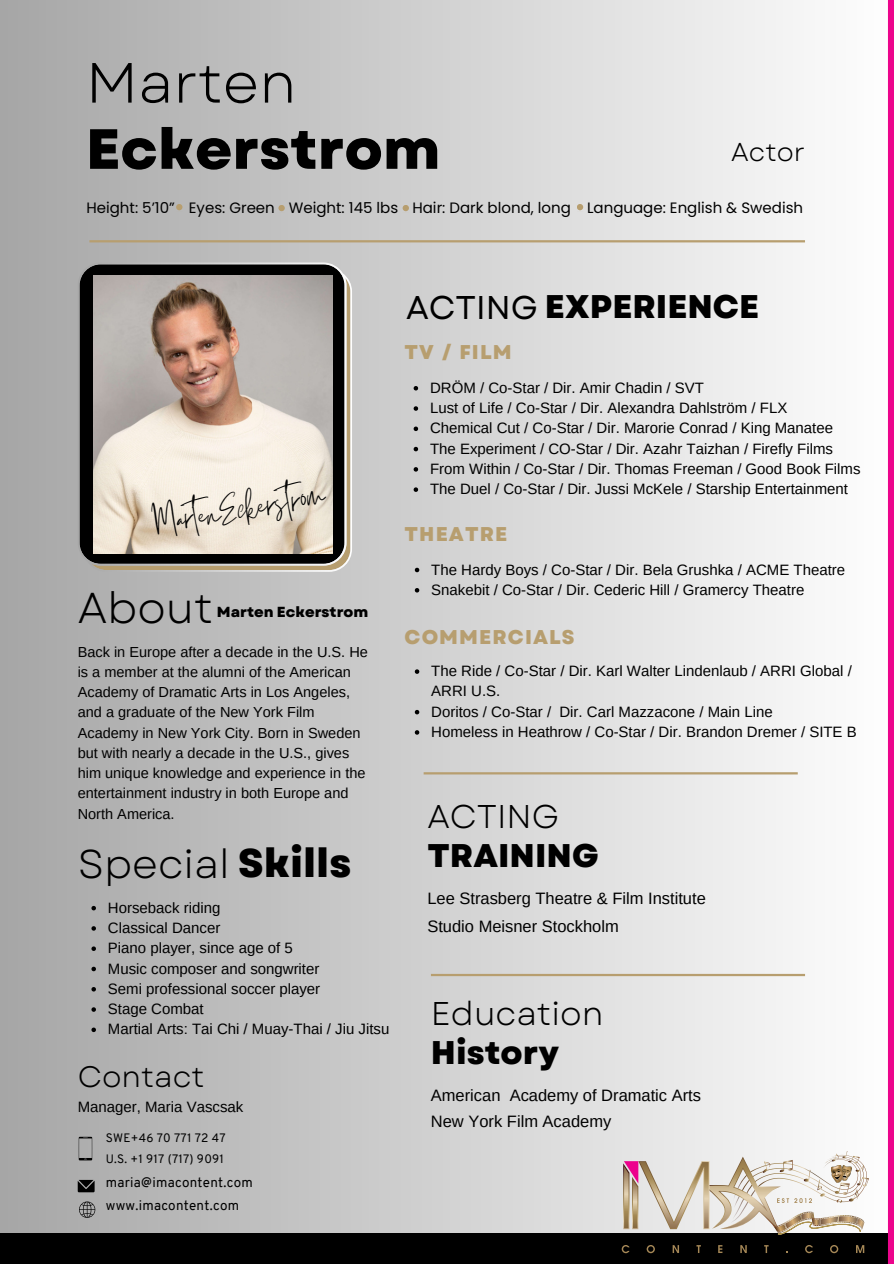
<style>
.page{position:relative;width:894px;height:1264px;background:#fff}
.page>*{position:absolute;margin:0;border:0;box-sizing:border-box;transform-origin:0 0}
.t1{font:800 56.55px "Garet";color:#000}
.t2{font:56.55px "Garet";color:#000}
.t3{font:43.35px "Themysion";color:#000}
.t4{font:43.05px "Garet";color:#000}
.t5{font:40.05px "Garet";color:#000}
.t6{font:32.85px "Garet";color:#000}
.t7{font:800 32.7px "Garet";color:#000}
.t8{font:29.55px "Garet";color:#000}
.t9{font:25.8px "Garet";color:#000}
.t10{font:800 19.95px "Garet";letter-spacing:.055em;color:#b79e6f}
.t11{font:16.5px "Arimo";color:#000}
.t12{font:15px/20.2px "Arimo";color:#000}
.t13{font:15px "Poppins";color:#000}
.t14{font:14.55px/20.2px "Arimo";color:#000}
.t15{font:800 14.55px "Garet";color:#000}
.t16{font:13.35px "Overpass";letter-spacing:.02em;color:#000}
.t17{font:11.85px "Overpass";letter-spacing:.02em;color:#000}
.s1{font-weight:400;font-size:32.85px}
.s2{font-weight:800}
</style>
<div class="page">
<div style="left:0;top:0;width:893px;height:1263px;background:linear-gradient(to right,#a6a6a6,#fefefe)"></div>
<svg style="left:78px;top:262px;width:274px;height:310px;background:#46433e"></svg>
<img style="left:93px;top:276px;width:240px;height:278px">
<hr style="left:89px;top:240px;width:715px;height:2px;background:#b79e6f">
<hr style="left:423px;top:772px;width:374px;height:2px;background:#b79e6f">
<hr style="left:431px;top:973px;width:373px;height:3px;background:#b79e6f">
<svg style="left:78px;top:1179px;width:17px;height:13px"></svg>
<div style="left:0;top:1232px;width:893px;height:31px;background:#000"></div>
<svg style="left:79px;top:1136px;width:13px;height:24px"></svg>
<svg style="left:413px;top:386px;width:5px;height:4px"></svg>
<svg style="left:413px;top:406px;width:5px;height:5px"></svg>
<svg style="left:413px;top:426px;width:5px;height:5px"></svg>
<svg style="left:413px;top:447px;width:5px;height:4px"></svg>
<svg style="left:413px;top:467px;width:5px;height:4px"></svg>
<svg style="left:413px;top:487px;width:5px;height:5px"></svg>
<svg style="left:414px;top:567px;width:5px;height:5px"></svg>
<svg style="left:414px;top:588px;width:5px;height:4px"></svg>
<div style="left:887px;top:0;width:6px;height:1263px;background:#ec048c"></div>
<svg style="left:79px;top:1201px;width:17px;height:17px"></svg>
<svg style="left:621px;top:1245px;width:8px;height:8px"></svg>
<svg style="left:646px;top:1245px;width:8px;height:8px"></svg>
<svg style="left:672px;top:1245px;width:7px;height:7px"></svg>
<svg style="left:696px;top:1245px;width:4px;height:7px"></svg>
<svg style="left:718px;top:1245px;width:4px;height:7px"></svg>
<svg style="left:740px;top:1245px;width:6px;height:7px"></svg>
<svg style="left:764px;top:1245px;width:4px;height:7px"></svg>
<svg style="left:805px;top:1245px;width:7px;height:8px"></svg>
<svg style="left:830px;top:1245px;width:8px;height:8px"></svg>
<svg style="left:856px;top:1245px;width:8px;height:7px"></svg>
<svg style="left:623px;top:1150px;width:245px;height:85px"></svg>
<svg style="left:176px;top:204px;width:6px;height:9px"></svg>
<svg style="left:414px;top:669px;width:5px;height:5px"></svg>
<svg style="left:414px;top:710px;width:5px;height:4px"></svg>
<svg style="left:414px;top:730px;width:5px;height:4px"></svg>
<svg style="left:91px;top:905px;width:5px;height:5px"></svg>
<svg style="left:91px;top:926px;width:5px;height:4px"></svg>
<svg style="left:91px;top:946px;width:5px;height:5px"></svg>
<svg style="left:91px;top:966px;width:5px;height:5px"></svg>
<svg style="left:91px;top:987px;width:5px;height:4px"></svg>
<svg style="left:91px;top:1007px;width:5px;height:4px"></svg>
<svg style="left:91px;top:1027px;width:5px;height:5px"></svg>
<div style="left:278px;top:205px;width:7px;height:6px;background:#b79e6f;border-radius:50%"></div>
<div style="left:402px;top:205px;width:7px;height:6px;background:#b79e6f;border-radius:50%"></div>
<div style="left:576px;top:204px;width:7px;height:6px;background:#b79e6f;border-radius:50%"></div>
<p class="t2" style="left:86px;top:42px;width:212px">Marten</p>
<p class="t1" style="left:86px;top:108px;width:356px">Eckerstrom</p>
<p class="t9" style="left:731px;top:133px;width:75px">Actor</p>
<p class="t13" style="left:86px;top:197px;width:90px">Height: 5’10”</p>
<p class="t13" style="left:189px;top:197px;width:87px">Eyes: Green</p>
<p class="t13" style="left:289px;top:197px;width:111px">Weight: 145 lbs</p>
<p class="t13" style="left:412px;top:197px;width:160px">Hair: Dark blond, long</p>
<p class="t13" style="left:587px;top:197px;width:217px">Language: English &amp; Swedish</p>
<p class="t7" style="left:406px;top:283px;width:354px"><span class="s1">ACTING</span> EXPERIENCE</p>
<p class="t3" style="left:148px;top:490px;width:175px;rotate:-9deg">MartenEckerstrom</p>
<p class="t4" style="left:78px;top:576px;width:137px">About</p>
<p class="t15" style="left:217px;top:601px;width:153px">Marten Eckerstrom</p>
<p class="t14" style="left:78px;top:641px;width:291px">Back in Europe after a decade in the U.S. He is a member at the alumni of the American Academy of Dramatic Arts in Los Angeles, and a graduate of the New York Film Academy in New York City. Born in Sweden but with nearly a decade in the U.S., gives him unique knowledge and experience in the entertainment industry in both Europe and North America.</p>
<p class="t5" style="left:78px;top:834px;width:275px">Special <span class="s2">Skills</span></p>
<p class="t12" style="left:108px;top:897px;width:114px">Horseback riding</p>
<p class="t12" style="left:108px;top:917px;width:114px">Classical Dancer</p>
<p class="t12" style="left:108px;top:937px;width:186px">Piano player, since age of 5</p>
<p class="t12" style="left:108px;top:958px;width:213px">Music composer and songwriter</p>
<p class="t12" style="left:108px;top:978px;width:214px">Semi professional soccer player</p>
<p class="t12" style="left:108px;top:998px;width:97px">Stage Combat</p>
<p class="t12" style="left:108px;top:1018px;width:283px">Martial Arts: Tai Chi / Muay-Thai / Jiu Jitsu</p>
<p class="t8" style="left:78px;top:1055px;width:128px">Contact</p>
<p class="t12" style="left:78px;top:1096px;width:167px">Manager, Maria Vascsak</p>
<p class="t17" style="left:106px;top:1154px;width:120px">U.S. +1 917 (717) 9091</p>
<p class="t16" style="left:106px;top:1200px;width:135px">www.imacontent.com</p>
<p class="t17" style="left:106px;top:1133px;width:121px">SWE+46 70 771 72 47</p>
<p class="t16" style="left:106px;top:1177px;width:148px">maria@imacontent.com</p>
<p class="t10" style="left:404px;top:337px;width:109px">TV / FILM</p>
<p class="t12" style="left:430px;top:377px;width:275px">DRÖM / Co-Star / Dir. Amir Chadin / SVT</p>
<p class="t12" style="left:430px;top:398px;width:358px">Lust of Life / Co-Star / Dir. Alexandra Dahlström / FLX</p>
<p class="t12" style="left:430px;top:418px;width:404px">Chemical Cut / Co-Star / Dir. Marorie Conrad / King Manatee</p>
<p class="t12" style="left:430px;top:438px;width:404px">The Experiment / CO-Star / Dir. Azahr Taizhan / Firefly Films</p>
<p class="t12" style="left:430px;top:458px;width:432px">From Within / Co-Star / Dir. Thomas Freeman / Good Book Films</p>
<p class="t12" style="left:430px;top:479px;width:419px">The Duel / Co-Star / Dir. Jussi McKele / Starship Entertainment</p>
<p class="t10" style="left:404px;top:519px;width:104px">THEATRE</p>
<p class="t12" style="left:431px;top:559px;width:415px">The Hardy Boys / Co-Star / Dir. Bela Grushka / ACME Theatre</p>
<p class="t12" style="left:431px;top:579px;width:374px">Snakebit / Co-Star / Dir. Cederic Hill / Gramercy Theatre</p>
<p class="t10" style="left:404px;top:623px;width:171px">COMMERCIALS</p>
<p class="t12" style="left:431px;top:660px;width:422px">The Ride / Co-Star / Dir. Karl Walter Lindenlaub / ARRI Global /<br>ARRI U.S.</p>
<p class="t12" style="left:431px;top:701px;width:343px">Doritos / Co-Star / Dir. Carl Mazzacone / Main Line</p>
<p class="t12" style="left:431px;top:721px;width:427px">Homeless in Heathrow / Co-Star / Dir. Brandon Dremer / SITE B</p>
<p class="t6" style="left:427px;top:792px;width:133px">ACTING</p>
<p class="t7" style="left:427px;top:831px;width:173px">TRAINING</p>
<p class="t11" style="left:427px;top:888px;width:280px">Lee Strasberg Theatre &amp; Film Institute</p>
<p class="t11" style="left:427px;top:917px;width:193px">Studio Meisner Stockholm</p>
<p class="t6" style="left:431px;top:989px;width:174px">Education</p>
<p class="t7" style="left:431px;top:1028px;width:130px">History</p>
<p class="t11" style="left:431px;top:1085px;width:271px">American Academy of Dramatic Arts</p>
<p class="t11" style="left:431px;top:1112px;width:182px">New York Film Academy</p>
</div>
